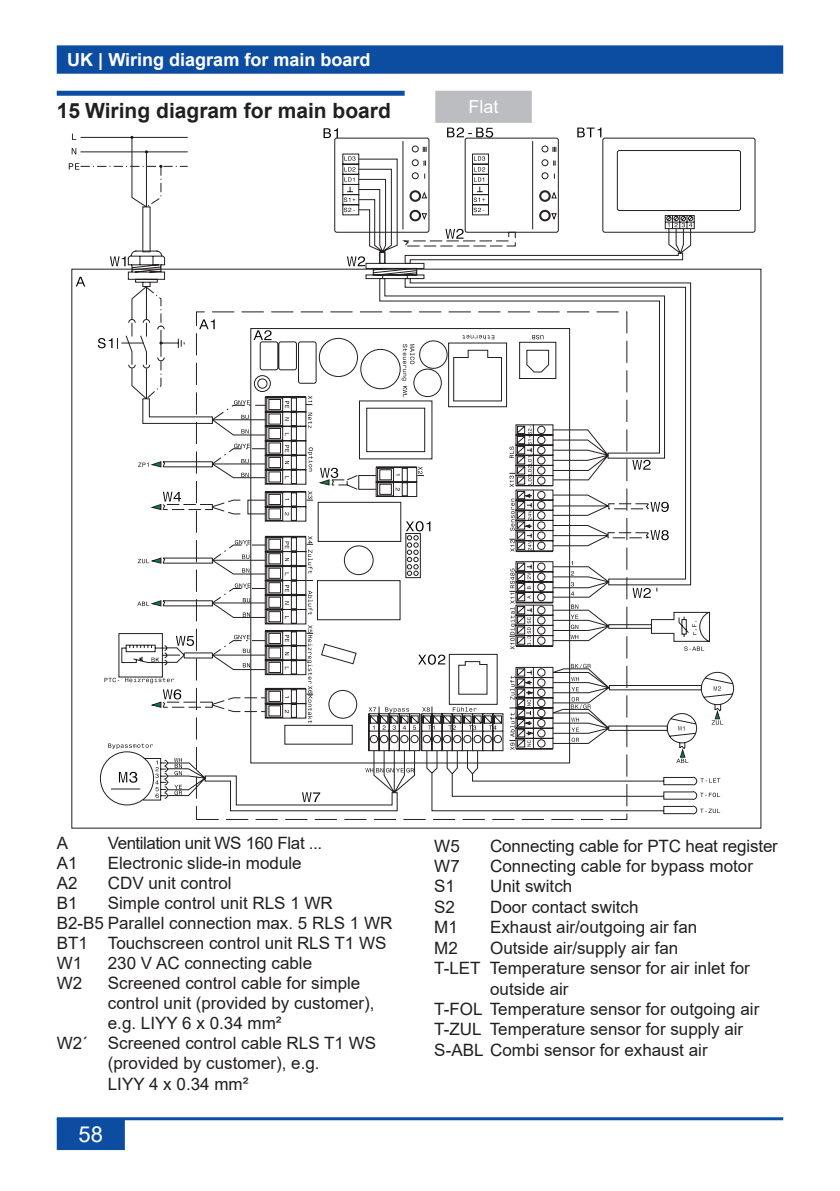
<style>
.page{position:relative;width:840px;height:1191px;background:#fff}
.page>*{position:absolute;margin:0;border:0;box-sizing:border-box;transform-origin:0 0}
.t1{font:22px "Arial";color:#fff}
.t2{font:700 21px "Arial";color:#231f20}
.t3{font:700 18px "Arial";color:#fff}
.t4{font:18px "Arial";color:#fff}
.t5{font:17px/20px "Arial";color:#231f20}
.t6{font:17px "Arial";letter-spacing:-.03em;color:#231f20}
</style>
<div class="page">
<div style="left:58px;top:1119px;width:66px;height:30px;background:#0d4da1"></div>
<div style="left:57px;top:1118px;width:68px;height:32px;border:2px solid #0d4da1"></div>
<hr style="left:57px;top:1117px;width:725px;height:3px;background:#0d4da1">
<div style="left:58px;top:46px;width:723px;height:27px;background:#0d4da1"></div>
<div style="left:57px;top:45px;width:725px;height:29px;border:2px solid #0d4da1"></div>
<div style="left:57px;top:91px;width:347px;height:5px;background:#0d4da1"></div>
<svg style="left:71px;top:268px;width:689px;height:560px"></svg>
<svg style="left:713px;top:686px;width:7px;height:4px"></svg>
<svg style="left:697px;top:677px;width:4px;height:65px"></svg>
<svg style="left:711px;top:710px;width:11px;height:14px"></svg>
<svg style="left:247px;top:499px;width:463px;height:143px"></svg>
<svg style="left:691px;top:621px;width:5px;height:3px"></svg>
<svg style="left:431px;top:624px;width:266px;height:190px"></svg>
<svg style="left:700px;top:778px;width:20px;height:4px"></svg>
<svg style="left:699px;top:792px;width:20px;height:5px"></svg>
<svg style="left:699px;top:808px;width:20px;height:5px"></svg>
<svg style="left:137px;top:540px;width:113px;height:78px"></svg>
<svg style="left:138px;top:444px;width:112px;height:34px"></svg>
<svg style="left:632px;top:587px;width:25px;height:11px"></svg>
<svg style="left:149px;top:492px;width:95px;height:22px"></svg>
<svg style="left:149px;top:689px;width:18px;height:23px"></svg>
<svg style="left:253px;top:338px;width:115px;height:330px"></svg>
<svg style="left:373px;top:575px;width:236px;height:93px"></svg>
<svg style="left:570px;top:585px;width:4px;height:10px"></svg>
<svg style="left:684px;top:646px;width:19px;height:5px"></svg>
<svg style="left:306px;top:447px;width:37px;height:54px"></svg>
<svg style="left:577px;top:127px;width:178px;height:125px"></svg>
<svg style="left:69px;top:134px;width:202px;height:302px"></svg>
<svg style="left:343px;top:137px;width:215px;height:438px"></svg>
<svg style="left:404px;top:252px;width:287px;height:333px"></svg>
<svg style="left:323px;top:127px;width:192px;height:152px"></svg>
<svg style="left:167px;top:668px;width:442px;height:143px"></svg>
<svg style="left:100px;top:743px;width:82px;height:62px"></svg>
<svg style="left:104px;top:633px;width:162px;height:50px"></svg>
<svg style="left:418px;top:654px;width:27px;height:10px"></svg>
<div style="left:436px;top:92px;width:94px;height:30px;background:#bcbdc0"></div>
<div style="left:435px;top:91px;width:96px;height:32px;border:2px solid #bcbdc0"></div>
<p class="t3" style="left:67px;top:47px;width:304px">UK | Wiring diagram for main board</p>
<p class="t2" style="left:57px;top:96px;width:335px">15 Wiring diagram for main board</p>
<p class="t4" style="left:468px;top:95px;width:32px">Flat</p>
<p class="t5" style="left:57px;top:833px;width:13px">A</p>
<p class="t6" style="left:108px;top:831px;width:216px">Ventilation unit WS 160 Flat ...</p>
<p class="t5" style="left:57px;top:853px;width:22px">A1</p>
<p class="t5" style="left:108px;top:853px;width:195px">Electronic slide-in module</p>
<p class="t5" style="left:57px;top:873px;width:22px">A2</p>
<p class="t5" style="left:108px;top:873px;width:125px">CDV unit control</p>
<p class="t5" style="left:57px;top:893px;width:22px">B1</p>
<p class="t5" style="left:57px;top:893px;width:337px;text-indent:51px">Simple control unit RLS 1 WR<br>B2-B5 Parallel connection max. 5 RLS 1 WR<br>BT1 Touchscreen control unit RLS T1 WS<br>W1</p>
<p class="t5" style="left:108px;top:952px;width:206px">230 V AC connecting cable</p>
<p class="t5" style="left:57px;top:972px;width:27px">W2</p>
<p class="t5" style="left:108px;top:972px;width:254px">Screened control cable for simple</p>
<p class="t5" style="left:108px;top:992px;width:268px">control unit (provided by customer),</p>
<p class="t5" style="left:108px;top:1012px;width:175px">e.g. LIYY 6 x 0.34 mm²</p>
<p class="t5" style="left:57px;top:1032px;width:321px">W2´ Screened control cable RLS T1 WS</p>
<p class="t5" style="left:108px;top:1053px;width:213px">(provided by customer), e.g.</p>
<p class="t5" style="left:108px;top:1073px;width:142px">LIYY 4 x 0.34 mm²</p>
<p class="t1" style="left:78px;top:1119px;width:26px">58</p>
<p class="t5" style="left:434px;top:835px;width:27px">W5</p>
<p class="t5" style="left:490px;top:835px;width:289px">Connecting cable for PTC heat register</p>
<p class="t5" style="left:434px;top:856px;width:27px">W7</p>
<p class="t5" style="left:490px;top:856px;width:264px">Connecting cable for bypass motor</p>
<p class="t5" style="left:434px;top:876px;width:22px">S1</p>
<p class="t5" style="left:490px;top:876px;width:84px">Unit switch</p>
<p class="t5" style="left:434px;top:896px;width:22px">S2</p>
<p class="t5" style="left:490px;top:896px;width:150px">Door contact switch</p>
<p class="t5" style="left:434px;top:917px;width:25px">M1</p>
<p class="t5" style="left:490px;top:917px;width:208px">Exhaust air/outgoing air fan</p>
<p class="t5" style="left:434px;top:937px;width:25px">M2</p>
<p class="t5" style="left:490px;top:937px;width:190px">Outside air/supply air fan</p>
<p class="t5" style="left:434px;top:958px;width:317px">T-LET Temperature sensor for air inlet for</p>
<p class="t5" style="left:490px;top:978px;width:80px">outside air</p>
<p class="t5" style="left:434px;top:998px;width:326px">T-FOL Temperature sensor for outgoing air</p>
<p class="t5" style="left:434px;top:1019px;width:310px">T-ZUL Temperature sensor for supply air</p>
<p class="t5" style="left:434px;top:1039px;width:275px">S-ABL Combi sensor for exhaust air</p>
</div>
